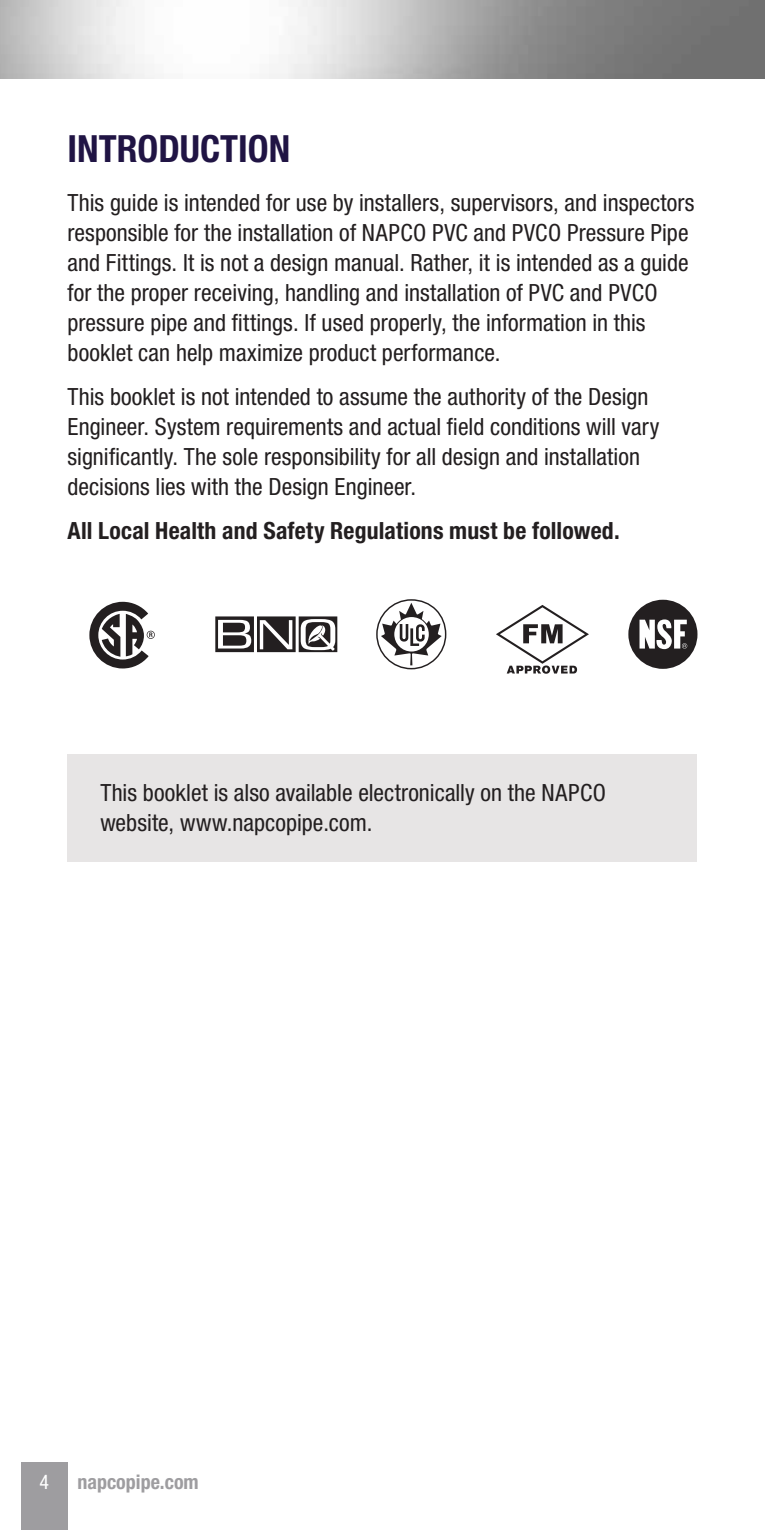
<style>
.page{position:relative;width:765px;height:1530px;background:#fff}
.page>*{position:absolute;margin:0;border:0;box-sizing:border-box;transform-origin:0 0}
.t1{font:700 condensed 37.5px "Helvetica Neue LT Std";color:#201444}
.t2{font:condensed 23.75px/30px "Helvetica Neue LT Std";letter-spacing:.005em;color:#231f20}
.t3{font:700 condensed 23.75px "Helvetica Neue LT Std";letter-spacing:.005em;color:#231f20}
.t4{font:700 condensed 20px "Helvetica Neue LT Std";color:#9e9da0}
.t5{font:condensed 20px "Helvetica Neue LT Std";color:#fff}
</style>
<div class="page">
<svg style="left:89px;top:602px;width:66px;height:67px"></svg>
<svg style="left:496px;top:605px;width:93px;height:69px"></svg>
<div style="left:628px;top:600px;width:69px;height:69px;background:#231f20;border-radius:50%"></div>
<svg style="left:640px;top:619px;width:47px;height:30px"></svg>
<svg style="left:376px;top:599px;width:70px;height:70px"></svg>
<svg style="left:215px;top:616px;width:122px;height:36px"></svg>
<div style="left:21px;top:1462px;width:47px;height:68px;background:#9e9da0"></div>
<div style="left:68px;top:755px;width:630px;height:107px;background:#e7e5e5"></div>
<h1 class="t1" style="left:68px;top:126px;width:224px">INTRODUCTION</h1>
<p class="t2" style="left:68px;top:187px;width:629px">This guide is intended for use by installers, supervisors, and inspectors responsible for the installation of NAPCO PVC and PVCO Pressure Pipe and Fittings. It is not a design manual. Rather, it is intended as a guide for the proper receiving, handling and installation of PVC and PVCO pressure pipe and fittings. If used properly, the information in this booklet can help maximize product performance.</p>
<p class="t2" style="left:68px;top:382px;width:593px">This booklet is not intended to assume the authority of the Design Engineer. System requirements and actual field conditions will vary significantly. The sole responsibility for all design and installation decisions lies with the Design Engineer.</p>
<p class="t3" style="left:68px;top:517px;width:554px">All Local Health and Safety Regulations must be followed.</p>
<p class="t2" style="left:100px;top:778px;width:507px">This booklet is also available electronically on the NAPCO website, www.napcopipe.com.</p>
<p class="t5" style="left:40px;top:1470px;width:11px">4</p>
<p class="t4" style="left:77px;top:1470px;width:123px">napcopipe.com</p>
</div>
